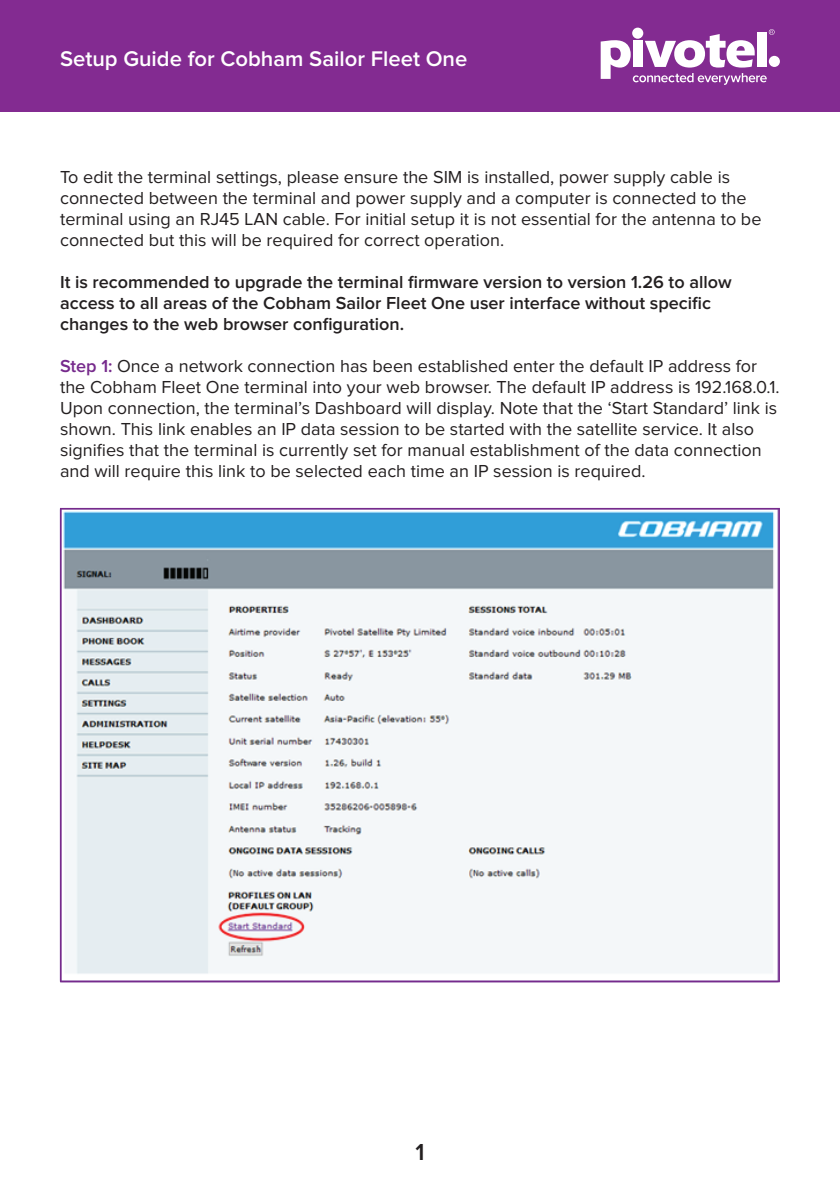
<style>
.page{position:relative;width:840px;height:1191px;background:#fff}
.page>*{position:absolute;margin:0;border:0;box-sizing:border-box;transform-origin:0 0}
.t1{font:600 24px "Proxima Nova";color:#231f20}
.t2{font:600 22px "Proxima Nova";color:#fff}
.t3{font:18px/21px "Proxima Nova";color:#231f20}
.t4{font:600 18px/21px "Proxima Nova";color:#231f20}
.s1{font-weight:600;color:#762a8c}
</style>
<div class="page">
<svg style="left:60px;top:508px;width:719px;height:474px;fill:#f4f7f9"></svg>
<div style="left:0;top:0;width:839px;height:111px;background:#832b91"></div>
<div style="left:768px;top:56px;width:11px;height:11px;background:#fff;border-radius:50%"></div>
<svg style="left:600px;top:29px;width:174px;height:56px"></svg>
<p class="t2" style="left:60px;top:49px;width:408px">Setup Guide for Cobham Sailor Fleet One</p>
<p class="t3" style="left:60px;top:167px;width:702px">To edit the terminal settings, please ensure the SIM is installed, power supply cable is connected between the terminal and power supply and a computer is connected to the terminal using an RJ45 LAN cable. For initial setup it is not essential for the antenna to be connected but this will be required for correct operation.</p>
<p class="t4" style="left:60px;top:272px;width:672px">It is recommended to upgrade the terminal firmware version to version 1.26 to allow access to all areas of the Cobham Sailor Fleet One user interface without specific changes to the web browser configuration.</p>
<p class="t3" style="left:60px;top:356px;width:720px"><span class="s1">Step 1:</span> Once a network connection has been established enter the default IP address for the Cobham Fleet One terminal into your web browser. The default IP address is 192.168.0.1.<br>Upon connection, the terminal’s Dashboard will display. Note that the ‘Start Standard’ link is shown. This link enables an IP data session to be started with the satellite service. It also signifies that the terminal is currently set for manual establishment of the data connection and will require this link to be selected each time an IP session is required.</p>
<h1 class="t1" style="left:415px;top:1141px;width:11px">1</h1>
</div>
